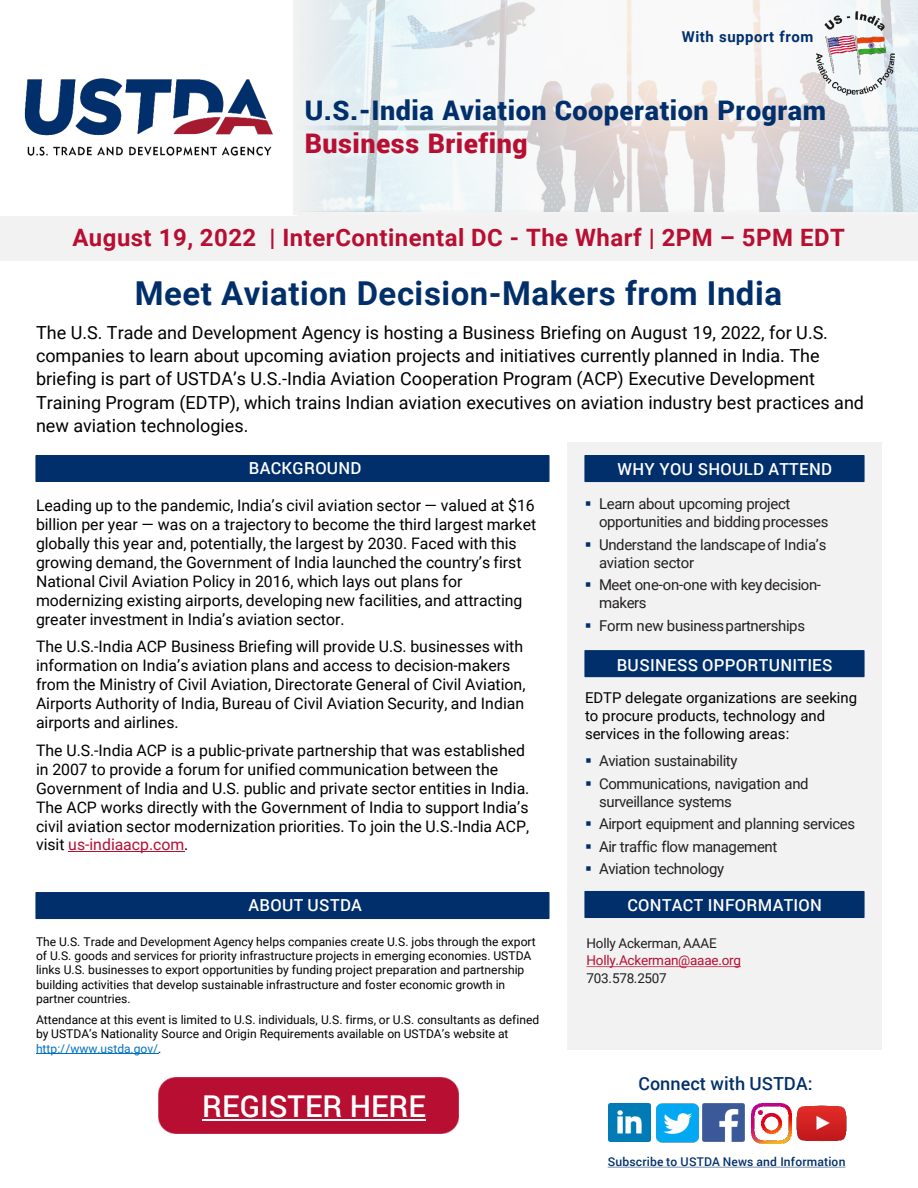
<style>
.page{position:relative;width:918px;height:1188px;background:#fff}
.page>*{position:absolute;margin:0;border:0;box-sizing:border-box;transform-origin:0 0}
.t1{font:700 33px "Roboto";letter-spacing:.015em;color:#002f6a}
.t2{font:500 30px "Roboto";color:#fff}
.t3{font:900 27px/32.4px "Roboto";letter-spacing:.02em;color:#002f6c}
.t4{font:700 24px "Roboto";letter-spacing:.02em;color:#b80e31}
.t5{font:18px/23.1px "Roboto";color:#000}
.t6{font:500 18px "Roboto";letter-spacing:.005em;color:#002f6a}
.t7{font:500 16.5px "Roboto";letter-spacing:.02em;color:#fff}
.t8{font:15.9px/18.9px "Roboto";color:#000}
.t9{font:15px/18px "Roboto";letter-spacing:-.025em;color:#231f20}
.t10{font:15px/17.9px "Roboto";color:#000}
.t11{font:700 15px "Roboto";letter-spacing:.035em;color:#002f6c}
.t12{font:13.5px "Roboto";letter-spacing:-.015em;color:#211e1f}
.t13{font:13.5px "Roboto";letter-spacing:-.015em;color:#b80e31}
.t14{font:12px/14.4px "Roboto";color:#000}
.t15{font:500 12px "Roboto";letter-spacing:.015em;color:#002f6a}
.s1{color:#b80e31}
.s2{color:#0070c0}
.s3{color:#002f6a}
</style>
<div class="page">
<div style="left:159px;top:1078px;width:300px;height:56px;background:#b80e31"></div>
<div style="left:567px;top:442px;width:315px;height:608px;background:#f2f2f2"></div>
<hr style="left:68px;top:852px;width:116px;height:1px;background:#b80e31">
<svg style="left:586px;top:966px;width:155px;height:1px"></svg>
<hr style="left:36px;top:1053px;width:122px;height:1px;background:#0070c0">
<div style="left:0;top:211px;width:918px;height:50px;background:#f2f2f2"></div>
<div style="left:584px;top:455px;width:281px;height:27px;background:#002f6c"></div>
<div style="left:35px;top:455px;width:515px;height:27px;background:#002f6c"></div>
<div style="left:35px;top:892px;width:515px;height:27px;background:#002f6c"></div>
<div style="left:584px;top:650px;width:281px;height:27px;background:#002f6c;border:1px solid #002f6a"></div>
<div style="left:584px;top:891px;width:281px;height:27px;background:#002f6c"></div>
<div style="left:0;top:0;width:297px;height:216px;background:#fff"></div>
<img style="left:24px;top:78px;width:249px;height:78px">
<img style="left:705px;top:1104px;width:37px;height:38px">
<img style="left:650px;top:1103px;width:55px;height:40px">
<img style="left:609px;top:1104px;width:41px;height:38px">
<img style="left:742px;top:1103px;width:50px;height:41px">
<img style="left:796px;top:1105px;width:51px;height:37px">
<svg style="left:608px;top:1167px;width:238px;height:1px"></svg>
<svg style="left:293px;top:0;width:625px;height:214px"></svg>
<img style="left:800px;top:3px;width:111px;height:101px">
<hr style="left:202px;top:1119px;width:224px;height:2px;background:#fff">
<p class="t11" style="left:682px;top:26px;width:133px">With support from</p>
<p class="t3" style="left:305px;top:94px;width:523px">U.S.-India Aviation Cooperation Program<br><span class="s1">Business Briefing</span></p>
<p class="t4" style="left:72px;top:221px;width:774px">August 19, 2022 | InterContinental DC - The Wharf | 2PM – 5PM EDT</p>
<p class="t1" style="left:135px;top:270px;width:649px">Meet Aviation Decision-Makers from India</p>
<p class="t5" style="left:36px;top:320px;width:830px">The U.S. Trade and Development Agency is hosting a Business Briefing on August 19, 2022, for U.S. companies to learn about upcoming aviation projects and initiatives currently planned in India. The briefing is part of USTDA’s U.S.-India Aviation Cooperation Program (ACP) Executive Development Training Program (EDTP), which trains Indian aviation executives on aviation industry best practices and new aviation technologies.</p>
<p class="t7" style="left:249px;top:457px;width:114px">BACKGROUND</p>
<p class="t7" style="left:617px;top:458px;width:216px">WHY YOU SHOULD ATTEND</p>
<p class="t8" style="left:36px;top:495px;width:502px">Leading up to the pandemic, India’s civil aviation sector — valued at $16 billion per year — was on a trajectory to become the third largest market globally this year and, potentially, the largest by 2030. Faced with this growing demand, the Government of India launched the country’s first National Civil Aviation Policy in 2016, which lays out plans for modernizing existing airports, developing new facilities, and attracting greater investment in India’s aviation sector.</p>
<p class="t8" style="left:36px;top:637px;width:491px">The U.S.-India ACP Business Briefing will provide U.S. businesses with information on India’s aviation plans and access to decision-makers from the Ministry of Civil Aviation, Directorate General of Civil Aviation, Airports Authority of India, Bureau of Civil Aviation Security, and Indian airports and airlines.</p>
<p class="t8" style="left:36px;top:740px;width:495px">The U.S.-India ACP is a public-private partnership that was established in 2007 to provide a forum for unified communication between the Government of India and U.S. public and private sector entities in India.<br>The ACP works directly with the Government of India to support India’s civil aviation sector modernization priorities. To join the U.S.-India ACP, visit <span class="s1">us-indiaacp.com</span>.</p>
<p class="t7" style="left:248px;top:894px;width:115px">ABOUT USTDA</p>
<p class="t14" style="left:36px;top:934px;width:501px">The U.S. Trade and Development Agency helps companies create U.S. jobs through the export of U.S. goods and services for priority infrastructure projects in emerging economies. USTDA links U.S. businesses to export opportunities by funding project preparation and partnership building activities that develop sustainable infrastructure and foster economic growth in partner countries.</p>
<p class="t14" style="left:36px;top:1012px;width:505px">Attendance at this event is limited to U.S. individuals, U.S. firms, or U.S. consultants as defined by USTDA’s Nationality Source and Origin Requirements available on USTDA’s website at <span class="s2">http://www.ustda.gov/</span>.</p>
<p class="t2" style="left:202px;top:1086px;width:225px">REGISTER HERE</p>
<p class="t9" style="left:599px;top:494px;width:231px;text-indent:-14px"><span class="s3">▪</span> Learn about upcoming project opportunities and bidding processes</p>
<p class="t9" style="left:599px;top:535px;width:229px;text-indent:-14px"><span class="s3">▪</span> Understand the landscapeof India’s aviation sector</p>
<p class="t9" style="left:599px;top:575px;width:224px;text-indent:-14px"><span class="s3">▪</span> Meet one-on-one with keydecision&shy;makers</p>
<p class="t9" style="left:585px;top:616px;width:222px"><span class="s3">▪</span> Form new businesspartnerships</p>
<p class="t7" style="left:617px;top:653px;width:217px">BUSINESS OPPORTUNITIES</p>
<p class="t10" style="left:585px;top:688px;width:274px">EDTP delegate organizations are seeking to procure products, technology and services in the following areas:</p>
<p class="t9" style="left:585px;top:751px;width:154px"><span class="s3">▪</span> Aviation sustainability</p>
<p class="t9" style="left:599px;top:774px;width:211px;text-indent:-14px"><span class="s3">▪</span> Communications, navigation and surveillance systems</p>
<p class="t9" style="left:585px;top:814px;width:272px"><span class="s3">▪</span> Airport equipment and planning services</p>
<p class="t9" style="left:585px;top:837px;width:194px"><span class="s3">▪</span> Air traffic flow management</p>
<p class="t9" style="left:585px;top:859px;width:141px"><span class="s3">▪</span> Aviation technology</p>
<p class="t7" style="left:627px;top:894px;width:196px">CONTACT INFORMATION</p>
<p class="t12" style="left:586px;top:933px;width:132px">Holly Ackerman, AAAE</p>
<p class="t13" style="left:586px;top:951px;width:156px">Holly.Ackerman@aaae.org</p>
<p class="t12" style="left:586px;top:969px;width:82px">703.578.2507</p>
<p class="t6" style="left:639px;top:1071px;width:176px">Connect with USTDA:</p>
<p class="t15" style="left:608px;top:1153px;width:239px">Subscribe to USTDA News and Information</p>
</div>
